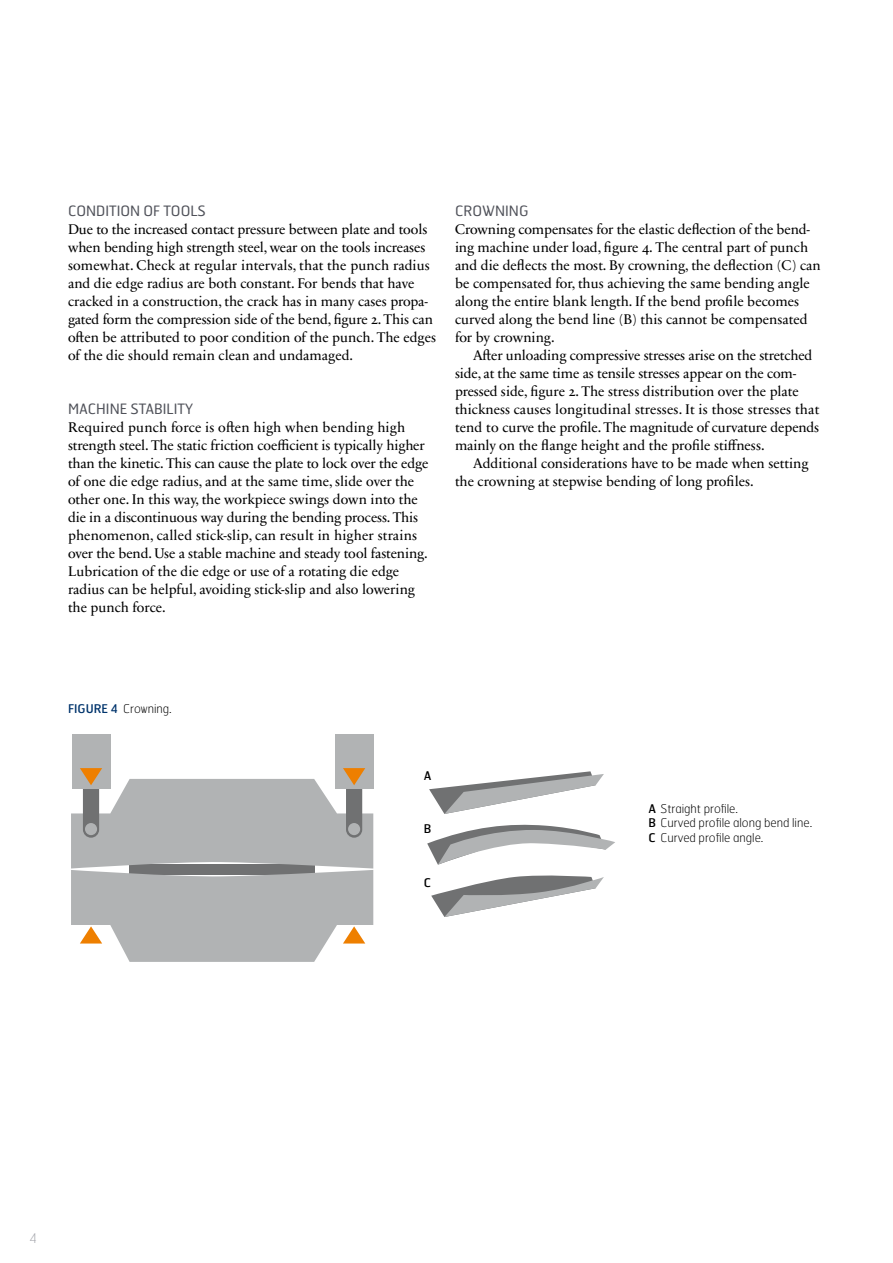
<style>
.page{position:relative;width:893px;height:1263px;background:#fff}
.page>*{position:absolute;margin:0;border:0;box-sizing:border-box;transform-origin:0 0}
.t1{font:14.25px/18px "Sabon Next LT Pro";color:#000}
.t2{font:14.25px "Hermes FB";color:#4f5159}
.t3{font:100 13.5px "Hermes FB";color:#a8a9af}
.t4{font:100 12px/14.2px "Hermes FB";color:#000}
.t5{font:12px "Hermes FB";color:#000}
.s1{font-weight:400;color:#00346c}
.s2{font-weight:400}
</style>
<div class="page">
<div style="left:72px;top:735px;width:38px;height:54px;background:#b1b3b4"></div>
<div style="left:335px;top:735px;width:38px;height:54px;background:#b1b3b4"></div>
<svg style="left:71px;top:768px;width:302px;height:194px"></svg>
<svg style="left:429px;top:771px;width:175px;height:43px"></svg>
<svg style="left:427px;top:824px;width:188px;height:41px"></svg>
<svg style="left:431px;top:875px;width:173px;height:42px"></svg>
<p class="t2" style="left:68px;top:202px;width:140px">CONDITION OF TOOLS</p>
<p class="t1" style="left:68px;top:220px;width:370px">Due to the increased contact pressure between plate and tools when bending high strength steel, wear on the tools increases somewhat. Check at regular intervals, that the punch radius and die edge radius are both constant. For bends that have cracked in a construction, the crack has in many cases propa&shy;gated form the compression side of the bend, figure 2. This can often be attributed to poor condition of the punch. The edges of the die should remain clean and undamaged.</p>
<p class="t2" style="left:68px;top:400px;width:127px">MACHINE STABILITY</p>
<p class="t1" style="left:68px;top:418px;width:362px">Required punch force is often high when bending high strength steel. The static friction coefficient is typically higher than the kinetic. This can cause the plate to lock over the edge of one die edge radius, and at the same time, slide over the other one. In this way, the workpiece swings down into the die in a discontinuous way during the bending process. This phenomenon, called stick-slip, can result in higher strains over the bend. Use a stable machine and steady tool fastening.<br>Lubrication of the die edge or use of a rotating die edge radius can be helpful, avoiding stick-slip and also lowering the punch force.</p>
<p class="t2" style="left:455px;top:202px;width:75px">CROWNING</p>
<p class="t1" style="left:455px;top:220px;width:367px">Crowning compensates for the elastic deflection of the bend&shy;ing machine under load, figure 4. The central part of punch and die deflects the most. By crowning, the deflection (C) can be compensated for, thus achieving the same bending angle along the entire blank length. If the bend profile becomes curved along the bend line (B) this cannot be compensated for by crowning.</p>
<p class="t1" style="left:455px;top:346px;width:366px;text-indent:18px">After unloading compressive stresses arise on the stretched side, at the same time as tensile stresses appear on the com&shy;pressed side, figure 2. The stress distribution over the plate thickness causes longitudinal stresses. It is those stresses that tend to curve the profile. The magnitude of curvature depends mainly on the flange height and the profile stiffness.</p>
<p class="t1" style="left:455px;top:454px;width:355px;text-indent:18px">Additional considerations have to be made when setting the crowning at stepwise bending of long profiles.</p>
<p class="t4" style="left:68px;top:701px;width:105px"><span class="s1">FIGURE 4</span> Crowning.</p>
<p class="t5" style="left:424px;top:767px;width:9px">A</p>
<p class="t5" style="left:424px;top:821px;width:9px">B</p>
<p class="t5" style="left:424px;top:875px;width:9px">C</p>
<p class="t4" style="left:648px;top:801px;width:165px"><span class="s2">A</span> Straight profile.<br><span class="s2">B</span> Curved profile along bend line.<br><span class="s2">C</span> Curved profile angle.</p>
<p class="t3" style="left:30px;top:1229px;width:9px">4</p>
</div>
